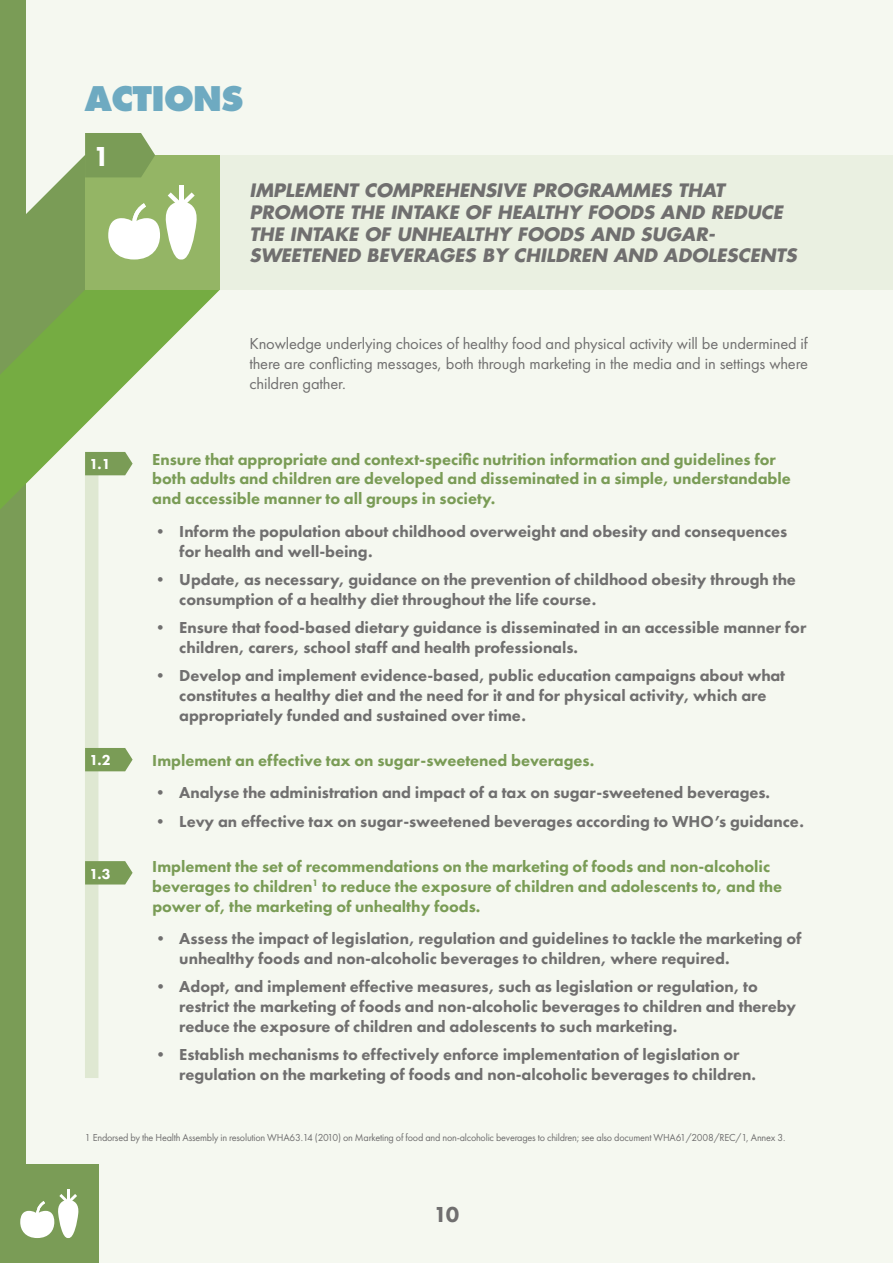
<style>
.page{position:relative;width:893px;height:1263px;background:#f5f8f0}
.page>*{position:absolute;margin:0;border:0;box-sizing:border-box;transform-origin:0 0}
.t1{font:800 33px "Futura";letter-spacing:-.02em;color:#6eaac1}
.t2{font:800 28.5px "Futura PT";color:#fff}
.t3{font:800 22.5px "Futura PT";color:#706f6f}
.t4{font:italic 700 18px/21.6px "Futura";color:#706f6f}
.t5{font:800 16.5px/19.8px "Futura PT";color:#706f6f}
.t6{font:800 16.5px/19.8px "Futura PT";color:#7a9c56}
.t7{font:16.5px/19.8px "Futura PT";letter-spacing:-.01em;color:#706f6f;text-align:justify}
.t8{font:800 15px "Futura PT";color:#fff}
.t9{font:10.5px "Futura PT";letter-spacing:-.02em;color:#706f6f}
</style>
<div class="page">
<div style="left:85px;top:456px;width:13px;height:622px;background:#dfe8d2"></div>
<div style="left:0;top:0;width:25px;height:1263px;background:#7a9c56"></div>
<svg style="left:25px;top:155px;width:60px;height:67px;fill:#7a9c56"></svg>
<svg style="left:0;top:222px;width:220px;height:381px"></svg>
<div style="left:220px;top:155px;width:673px;height:135px;background:#eaf0e1"></div>
<div style="left:85px;top:155px;width:135px;height:135px;background:#94b565"></div>
<hr style="left:179px;top:186px;width:4px;height:16px;background:#fff">
<svg style="left:108px;top:192px;width:89px;height:67px"></svg>
<svg style="left:85px;top:133px;width:70px;height:44px;background:#81a15e"></svg>
<svg style="left:85px;top:452px;width:48px;height:23px"></svg>
<svg style="left:85px;top:748px;width:48px;height:23px"></svg>
<svg style="left:85px;top:861px;width:48px;height:23px"></svg>
<div style="left:0;top:1164px;width:98px;height:99px;background:#7a9c56"></div>
<svg style="left:20px;top:1189px;width:59px;height:49px"></svg>
<h1 class="t1" style="left:85px;top:79px;width:160px">ACTIONS</h1>
<h2 class="t2" style="left:93px;top:139px;width:19px">1</h2>
<p class="t8" style="left:89px;top:455px;width:23px">1.1</p>
<p class="t8" style="left:89px;top:751px;width:23px">1.2</p>
<p class="t8" style="left:89px;top:864px;width:23px">1.3</p>
<p class="t4" style="left:249px;top:179px;width:549px">IMPLEMENT COMPREHENSIVE PROGRAMMES THAT PROMOTE THE INTAKE OF HEALTHY FOODS AND REDUCE THE INTAKE OF UNHEALTHY FOODS AND SUGAR-SWEETENED BEVERAGES BY CHILDREN AND ADOLESCENTS</p>
<p class="t7" style="left:249px;top:334px;width:560px">Knowledge underlying choices of healthy food and physical activity will be undermined if there are conflicting messages, both through marketing in the media and in settings where children gather.</p>
<p class="t6" style="left:152px;top:449px;width:640px">Ensure that appropriate and context-specific nutrition information and guidelines for both adults and children are developed and disseminated in a simple, understandable and accessible manner to all groups in society.</p>
<p class="t5" style="left:179px;top:521px;width:609px;text-indent:-27px">• Inform the population about childhood overweight and obesity and consequences for health and well-being.</p>
<p class="t5" style="left:179px;top:569px;width:618px;text-indent:-27px">• Update, as necessary, guidance on the prevention of childhood obesity through the consumption of a healthy diet throughout the life course.</p>
<p class="t5" style="left:179px;top:617px;width:628px;text-indent:-27px">• Ensure that food-based dietary guidance is disseminated in an accessible manner for children, carers, school staff and health professionals.</p>
<p class="t5" style="left:179px;top:665px;width:607px;text-indent:-27px">• Develop and implement evidence-based, public education campaigns about what constitutes a healthy diet and the need for it and for physical activity, which are appropriately funded and sustained over time.</p>
<p class="t6" style="left:152px;top:750px;width:443px">Implement an effective tax on sugar-sweetened beverages.</p>
<p class="t5" style="left:152px;top:783px;width:619px">• Analyse the administration and impact of a tax on sugar-sweetened beverages.</p>
<p class="t5" style="left:152px;top:811px;width:653px">• Levy an effective tax on sugar-sweetened beverages according to WHO’s guidance.</p>
<p class="t6" style="left:152px;top:856px;width:631px">Implement the set of recommendations on the marketing of foods and non-alcoholic beverages to children<sup>1</sup> to reduce the exposure of children and adolescents to, and the power of, the marketing of unhealthy foods.</p>
<p class="t5" style="left:179px;top:929px;width:624px;text-indent:-27px">• Assess the impact of legislation, regulation and guidelines to tackle the marketing of unhealthy foods and non-alcoholic beverages to children, where required.</p>
<p class="t5" style="left:179px;top:977px;width:618px;text-indent:-27px">• Adopt, and implement effective measures, such as legislation or regulation, to restrict the marketing of foods and non-alcoholic beverages to children and thereby reduce the exposure of children and adolescents to such marketing.</p>
<p class="t5" style="left:179px;top:1045px;width:578px;text-indent:-27px">• Establish mechanisms to effectively enforce implementation of legislation or regulation on the marketing of foods and non-alcoholic beverages to children.</p>
<p class="t9" style="left:85px;top:1131px;width:702px">1 Endorsed by the Health Assembly in resolution WHA63.14 (2010) on Marketing of food and non-alcoholic beverages to children; see also document WHA61/2008/REC/1, Annex 3.</p>
<h3 class="t3" style="left:434px;top:1201px;width:27px">10</h3>
</div>
